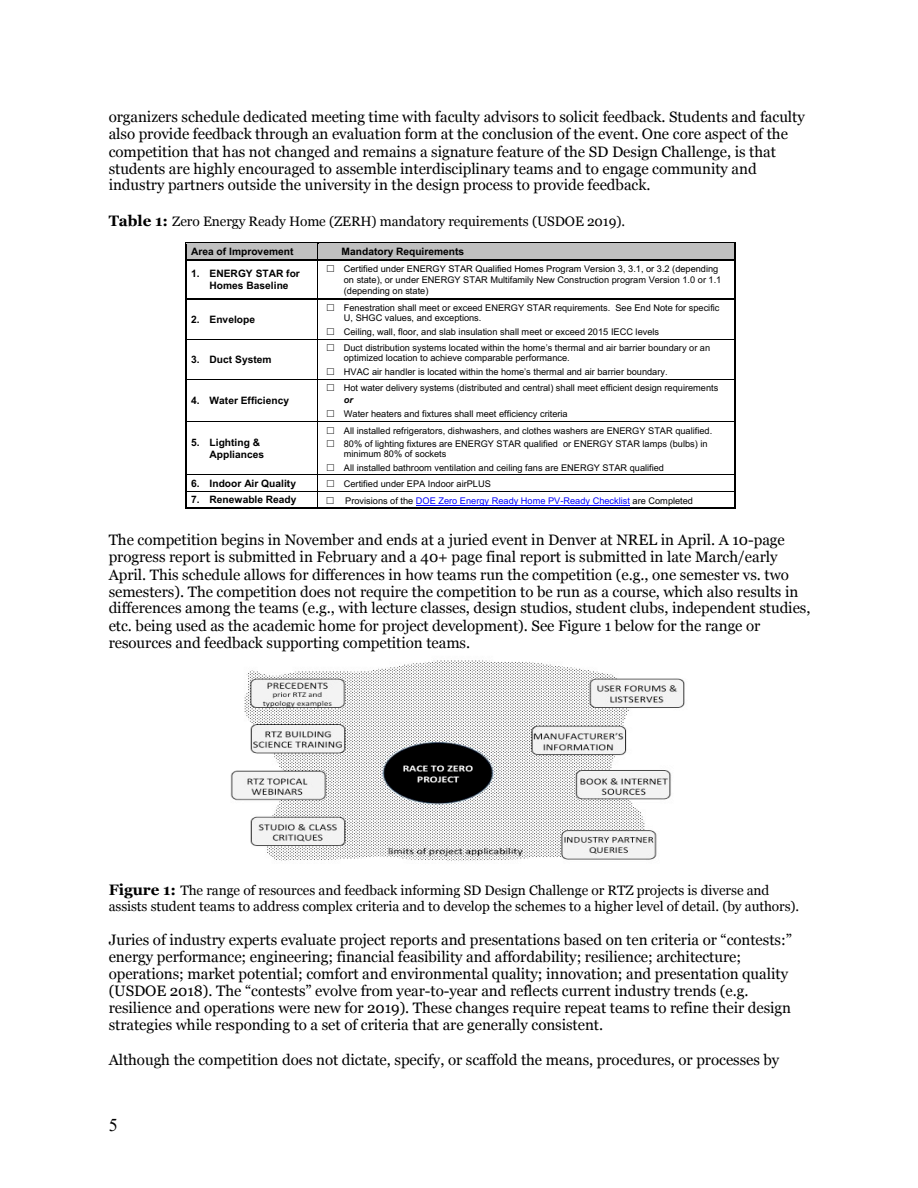
<style>
.page{position:relative;width:918px;height:1188px;background:#fff}
.page>*{position:absolute;margin:0;border:0;box-sizing:border-box;transform-origin:0 0}
.t1{font:18px "Times New Roman";color:#000}
.t2{font:15.15px/17px "Georgia";letter-spacing:-.005em;color:#000}
.t3{font:13.65px/15.9px "Georgia";letter-spacing:-.005em;color:#000}
.t4{font:10.2px/11.9px "Arial";color:#000}
.t5{font:700 10.2px/12px "Arial";color:#000}
.t6{font:10.2px "Calibri";color:#000}
.t7{font:9.3px/10.6px "Arial";color:#000}
.t8{font:9.3px "Arial";color:#00f}
.s1{font-weight:700;font-size:15.15px}
.s2{font-family:"Courier New";font-size:11.4px}
.s3{font-weight:700;font-style:italic}
.s4{font-family:"Courier New";font-size:11.4px;color:#000}
.s5{color:#000}
</style>
<div class="page">
<div style="left:186px;top:244px;width:131px;height:16px;background:#c0c0c0"></div>
<div style="left:323px;top:244px;width:407px;height:16px;background:#c0c0c0"></div>
<hr style="left:186px;top:242px;width:131px;height:1px;background:#000">
<hr style="left:186px;top:243px;width:131px;height:1px;background:#c0c0c0">
<hr style="left:319px;top:242px;width:415px;height:1px;background:#000">
<hr style="left:319px;top:243px;width:415px;height:1px;background:#c0c0c0">
<svg style="left:185px;top:242px;width:1px;height:19px"></svg>
<hr style="left:186px;top:260px;width:131px;height:1px;background:#000">
<svg style="left:317px;top:242px;width:3px;height:19px"></svg>
<hr style="left:320px;top:260px;width:414px;height:1px;background:#000">
<svg style="left:734px;top:242px;width:2px;height:19px"></svg>
<hr style="left:185px;top:261px;width:1px;height:37px;background:#000">
<hr style="left:317px;top:261px;width:1px;height:37px;background:#000">
<hr style="left:734px;top:261px;width:2px;height:37px;background:#000">
<hr style="left:186px;top:298px;width:131px;height:1px;background:#000">
<hr style="left:319px;top:298px;width:415px;height:1px;background:#000">
<hr style="left:185px;top:299px;width:1px;height:40px;background:#000">
<hr style="left:317px;top:299px;width:1px;height:40px;background:#000">
<hr style="left:734px;top:299px;width:2px;height:40px;background:#000">
<hr style="left:186px;top:339px;width:131px;height:1px;background:#000">
<hr style="left:318px;top:339px;width:416px;height:1px;background:#000">
<hr style="left:185px;top:339px;width:1px;height:40px;background:#000">
<hr style="left:317px;top:339px;width:1px;height:40px;background:#000">
<hr style="left:734px;top:339px;width:2px;height:40px;background:#000">
<hr style="left:186px;top:379px;width:131px;height:1px;background:#000">
<hr style="left:318px;top:379px;width:416px;height:1px;background:#000">
<hr style="left:185px;top:379px;width:1px;height:42px;background:#000">
<hr style="left:317px;top:379px;width:1px;height:42px;background:#000">
<hr style="left:734px;top:379px;width:2px;height:42px;background:#000">
<hr style="left:186px;top:421px;width:131px;height:1px;background:#000">
<hr style="left:318px;top:421px;width:416px;height:1px;background:#000">
<hr style="left:185px;top:421px;width:1px;height:54px;background:#000">
<hr style="left:317px;top:421px;width:1px;height:54px;background:#000">
<hr style="left:734px;top:421px;width:2px;height:54px;background:#000">
<hr style="left:186px;top:475px;width:131px;height:1px;background:#000">
<hr style="left:318px;top:475px;width:416px;height:1px;background:#000">
<hr style="left:186px;top:491px;width:131px;height:1px;background:#000">
<hr style="left:318px;top:491px;width:416px;height:1px;background:#000">
<svg style="left:185px;top:475px;width:1px;height:34px"></svg>
<hr style="left:186px;top:507px;width:131px;height:2px;background:#000">
<svg style="left:317px;top:475px;width:2px;height:34px"></svg>
<hr style="left:319px;top:507px;width:415px;height:2px;background:#000">
<svg style="left:734px;top:475px;width:2px;height:34px"></svg>
<hr style="left:416px;top:505px;width:214px;height:1px;background:#00f">
<img style="left:230px;top:660px;width:455px;height:201px">
<p class="t2" style="left:109px;top:109px;width:698px">organizers schedule dedicated meeting time with faculty advisors to solicit feedback. Students and faculty also provide feedback through an evaluation form at the conclusion of the event. One core aspect of the competition that has not changed and remains a signature feature of the SD Design Challenge, is that students are highly encouraged to assemble interdisciplinary teams and to engage community and industry partners outside the university in the design process to provide feedback.</p>
<p class="t3" style="left:109px;top:213px;width:518px"><span class="s1">Table 1:</span> Zero Energy Ready Home (ZERH) mandatory requirements (USDOE 2019).</p>
<p class="t4" style="left:220px;top:114px;width:496px">Score at or below DOE Zero Energy Ready Home Target Home HERS Index Score modified, as required, for house size. <sup>7</sup>:</p>
<p class="t4" style="left:220px;top:140px;width:509px;text-indent:-18px">5. Construct the home using measures that result in a HERS Index at or below the DOE Zero Energy Ready Home<br>HERS Target, calculated above, and the mandatory requirements for all labeled homes, Exhibit 1.</p>
<p class="t4" style="left:201px;top:165px;width:336px">6. Verify that all requirements have been met using an approved verifier.</p>
<p class="t5" style="left:191px;top:246px;width:104px">Area of Improvement</p>
<p class="t5" style="left:342px;top:246px;width:124px">Mandatory Requirements</p>
<p class="t5" style="left:210px;top:268px;width:92px;text-indent:-18px">1. ENERGY STAR for<br>Homes Baseline</p>
<p class="t7" style="left:344px;top:264px;width:379px;text-indent:-17px"><span class="s2">□</span> Certified under ENERGY STAR Qualified Homes Program Version 3, 3.1, or 3.2 (depending on state), or under ENERGY STAR Multifamily New Construction program Version 1.0 or 1.1 (depending on state)</p>
<p class="t5" style="left:191px;top:313px;width:65px">2. Envelope</p>
<p class="t7" style="left:344px;top:302px;width:377px;text-indent:-17px"><span class="s2">□</span> Fenestration shall meet or exceed ENERGY STAR requirements. See End Note for specific<br>U, SHGC values, and exceptions.</p>
<p class="t7" style="left:327px;top:326px;width:333px"><span class="s2">□</span> Ceiling, wall, floor, and slab insulation shall meet or exceed 2015 IECC levels</p>
<p class="t5" style="left:191px;top:353px;width:82px">3. Duct System</p>
<p class="t7" style="left:344px;top:342px;width:368px;text-indent:-17px"><span class="s2">□</span> Duct distribution systems located within the home’s thermal and air barrier boundary or an optimized location to achieve comparable performance.</p>
<p class="t7" style="left:327px;top:366px;width:342px"><span class="s2">□</span> HVAC air handler is located within the home’s thermal and air barrier boundary.</p>
<p class="t5" style="left:191px;top:394px;width:100px">4. Water Efficiency</p>
<p class="t7" style="left:344px;top:381px;width:376px;line-height:12.6px;text-indent:-17px"><span class="s2">□</span> Hot water delivery systems (distributed and central) shall meet efficient design requirements <span class="s3">or</span></p>
<p class="t7" style="left:327px;top:408px;width:242px"><span class="s2">□</span> Water heaters and fixtures shall meet efficiency criteria</p>
<p class="t5" style="left:210px;top:436px;width:56px;text-indent:-18px">5. Lighting &amp;<br>Appliances</p>
<p class="t7" style="left:327px;top:425px;width:386px"><span class="s2">□</span> All installed refrigerators, dishwashers, and clothes washers are ENERGY STAR qualified.</p>
<p class="t7" style="left:344px;top:438px;width:365px;text-indent:-17px"><span class="s2">□</span> 80% of lighting fixtures are ENERGY STAR qualified or ENERGY STAR lamps (bulbs) in minimum 80% of sockets</p>
<p class="t7" style="left:327px;top:462px;width:338px"><span class="s2">□</span> All installed bathroom ventilation and ceiling fans are ENERGY STAR qualified</p>
<p class="t5" style="left:191px;top:477px;width:106px">6. Indoor Air Quality</p>
<p class="t7" style="left:327px;top:478px;width:165px"><span class="s2">□</span> Certified under EPA Indoor airPLUS</p>
<p class="t5" style="left:191px;top:494px;width:107px">7. Renewable Ready</p>
<p class="t8" style="left:327px;top:495px;width:368px"><span class="s4">□</span> <span class="s5">Provisions of the</span> DOE Zero Energy Ready Home PV-Ready Checklist <span class="s5">are Completed</span></p>
<p class="t2" style="left:109px;top:532px;width:703px">The competition begins in November and ends at a juried event in Denver at NREL in April. A 10-page progress report is submitted in February and a 40+ page final report is submitted in late March/early April. This schedule allows for differences in how teams run the competition (e.g., one semester vs. two semesters). The competition does not require the competition to be run as a course, which also results in differences among the teams (e.g., with lecture classes, design studios, student clubs, independent studies, etc. being used as the academic home for project development). See Figure 1 below for the range or resources and feedback supporting competition teams.</p>
<p class="t6" style="left:183px;top:632px;width:83px">Effective for Homes</p>
<p class="t6" style="left:404px;top:632px;width:87px">Revised May 1, 2019</p>
<p class="t6" style="left:183px;top:645px;width:133px">Permitted Starting June 1, 2019</p>
<p class="t3" style="left:109px;top:882px;width:692px"><span class="s1">Figure 1:</span> The range of resources and feedback informing SD Design Challenge or RTZ projects is diverse and assists student teams to address complex criteria and to develop the schemes to a higher level of detail. (by authors).</p>
<p class="t2" style="left:109px;top:932px;width:685px">Juries of industry experts evaluate project reports and presentations based on ten criteria or “contests:” energy performance; engineering; financial feasibility and affordability; resilience; architecture; operations; market potential; comfort and environmental quality; innovation; and presentation quality (USDOE 2018). The “contests” evolve from year-to-year and reflects current industry trends (e.g. resilience and operations were new for 2019). These changes require repeat teams to refine their design strategies while responding to a set of criteria that are generally consistent.</p>
<p class="t2" style="left:109px;top:1051px;width:672px">Although the competition does not dictate, specify, or scaffold the means, procedures, or processes by</p>
<p class="t1" style="left:109px;top:1115px;width:10px">5</p>
</div>
